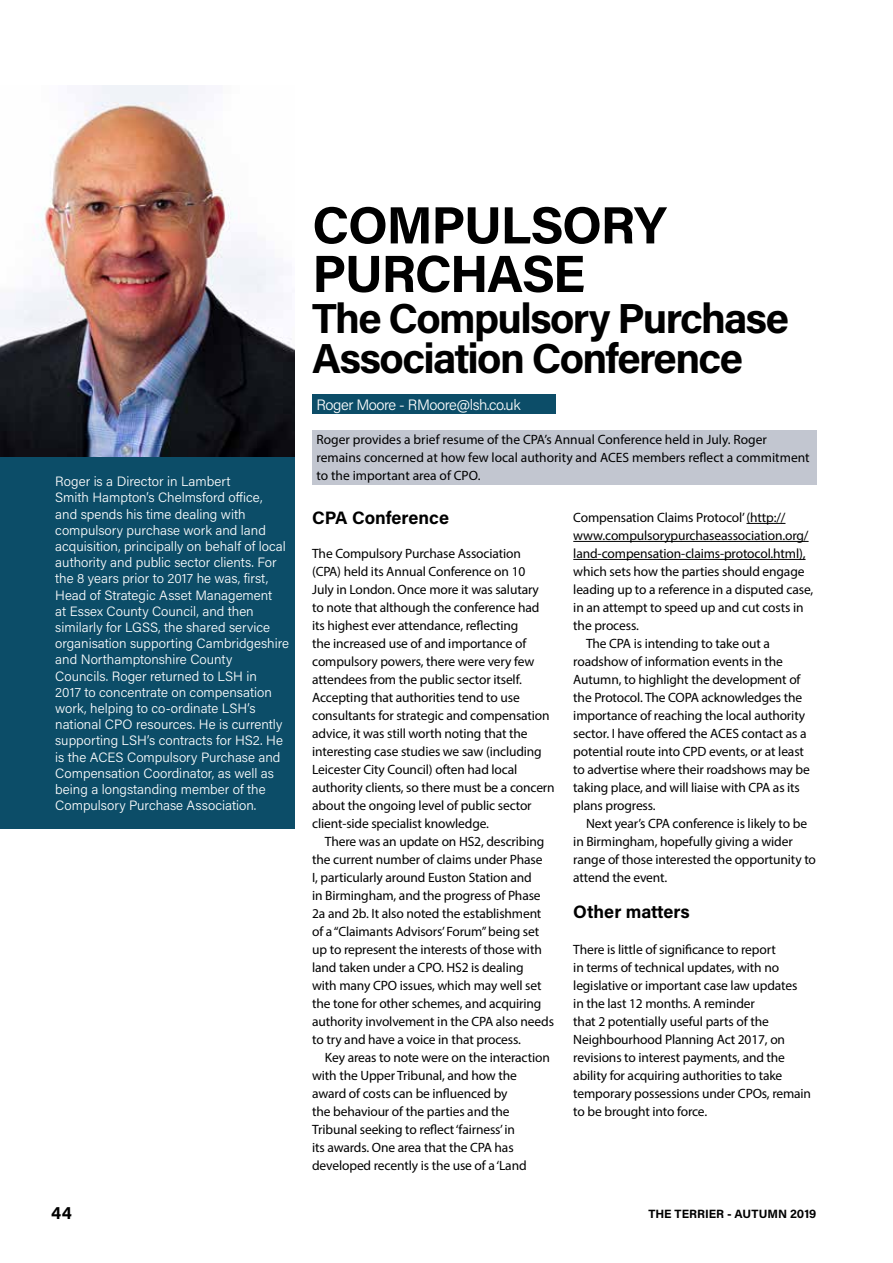
<style>
.page{position:relative;width:893px;height:1263px;background:#fff}
.page>*{position:absolute;margin:0;border:0;box-sizing:border-box;transform-origin:0 0}
.t1{font:700 52.35px/48.6px "Acumin Pro";letter-spacing:-.03em;color:#000}
.t2{font:700 42px/40.5px "Acumin Pro";letter-spacing:-.04em;color:#000}
.t3{font:700 18px "Acumin Pro";color:#000}
.t4{font:300 15px "Acumin Pro";letter-spacing:-.03em;color:#fff}
.t5{font:13.5px/18px "Myriad Pro";letter-spacing:-.01em;color:#000}
.t6{font:300 13.5px/16.2px "Acumin Pro";color:#fff}
.t7{font:700 12px "Acumin Pro";color:#000}
</style>
<div class="page">
<div style="left:0;top:403px;width:294px;height:426px;background:#0c4d68"></div>
<img style="left:0;top:85px;width:294px;height:371px">
<div style="left:312px;top:395px;width:243px;height:19px;background:#0c4d68"></div>
<div style="left:312px;top:430px;width:504px;height:54px;background:#c2c6d0"></div>
<hr style="left:746px;top:523px;width:39px;height:1px;background:#000">
<hr style="left:573px;top:541px;width:236px;height:1px;background:#000">
<hr style="left:573px;top:559px;width:232px;height:1px;background:#000">
<h1 class="t1" style="left:312px;top:199px;width:356px">COMPULSORY<br>PURCHASE</h1>
<h2 class="t2" style="left:312px;top:296px;width:478px">The Compulsory Purchase<br>Association Conference</h2>
<p class="t6" style="left:55px;top:473px;width:235px">Roger is a Director in Lambert<br>Smith Hampton’s Chelmsford office,<br>and spends his time dealing with compulsory purchase work and land acquisition, principally on behalf of local authority and public sector clients. For the 8 years prior to 2017 he was, first, Head of Strategic Asset Management<br>at Essex County Council, and then similarly for LGSS, the shared service organisation supporting Cambridgeshire and Northamptonshire County<br>Councils. Roger returned to LSH in<br>2017 to concentrate on compensation work, helping to co-ordinate LSH’s national CPO resources. He is currently supporting LSH’s contracts for HS2. He is the ACES Compulsory Purchase and Compensation Coordinator, as well as being a longstanding member of the Compulsory Purchase Association.</p>
<p class="t4" style="left:316px;top:394px;width:206px">Roger Moore - RMoore@lsh.co.uk</p>
<p class="t5" style="left:316px;top:430px;width:495px">Roger provides a brief resume of the CPA’s Annual Conference held in July. Roger remains concerned at how few local authority and ACES members reflect a commitment to the important area of CPO.</p>
<h3 class="t3" style="left:312px;top:505px;width:138px">CPA Conference</h3>
<p class="t5" style="left:312px;top:544px;width:244px">The Compulsory Purchase Association<br>(CPA) held its Annual Conference on 10<br>July in London. Once more it was salutary<br>to note that although the conference had its highest ever attendance, reflecting<br>the increased use of and importance of compulsory powers, there were very few attendees from the public sector itself.<br>Accepting that authorities tend to use consultants for strategic and compensation advice, it was still worth noting that the interesting case studies we saw (including Leicester City Council) often had local authority clients, so there must be a concern about the ongoing level of public sector client-side specialist knowledge.</p>
<p class="t5" style="left:312px;top:832px;width:243px;text-indent:13px">There was an update on HS2, describing the current number of claims under Phase<br>I, particularly around Euston Station and<br>in Birmingham, and the progress of Phase 2a and 2b. It also noted the establishment of a “Claimants Advisors’ Forum” being set up to represent the interests of those with land taken under a CPO. HS2 is dealing<br>with many CPO issues, which may well set the tone for other schemes, and acquiring authority involvement in the CPA also needs to try and have a voice in that process.</p>
<p class="t5" style="left:312px;top:1048px;width:239px;text-indent:13px">Key areas to note were on the interaction with the Upper Tribunal, and how the award of costs can be influenced by<br>the behaviour of the parties and the Tribunal seeking to reflect ‘fairness’ in<br>its awards. One area that the CPA has developed recently is the use of a ‘Land</p>
<p class="t5" style="left:573px;top:508px;width:214px">Compensation Claims Protocol’ (http://</p>
<p class="t5" style="left:573px;top:526px;width:237px">www.compulsorypurchaseassociation.org/</p>
<p class="t5" style="left:573px;top:544px;width:234px">land-compensation-claims-protocol.html),</p>
<p class="t5" style="left:573px;top:562px;width:233px">which sets how the parties should engage</p>
<p class="t5" style="left:573px;top:580px;width:241px">leading up to a reference in a disputed case,</p>
<p class="t5" style="left:573px;top:598px;width:232px">in an attempt to speed up and cut costs in</p>
<p class="t5" style="left:573px;top:616px;width:67px">the process.</p>
<p class="t5" style="left:586px;top:634px;width:185px">The CPA is intending to take out a</p>
<p class="t5" style="left:573px;top:652px;width:211px">roadshow of information events in the</p>
<p class="t5" style="left:573px;top:670px;width:229px">Autumn, to highlight the development of</p>
<p class="t5" style="left:573px;top:688px;width:230px">the Protocol. The COPA acknowledges the</p>
<p class="t5" style="left:573px;top:706px;width:233px">importance of reaching the local authority</p>
<p class="t5" style="left:573px;top:724px;width:235px">sector. I have offered the ACES contact as a</p>
<p class="t5" style="left:573px;top:742px;width:232px">potential route into CPD events, or at least</p>
<p class="t5" style="left:573px;top:760px;width:238px">to advertise where their roadshows may be</p>
<p class="t5" style="left:573px;top:778px;width:228px">taking place, and will liaise with CPA as its</p>
<p class="t5" style="left:573px;top:796px;width:84px">plans progress.</p>
<p class="t5" style="left:586px;top:814px;width:223px">Next year’s CPA conference is likely to be</p>
<p class="t5" style="left:573px;top:832px;width:221px">in Birmingham, hopefully giving a wider</p>
<p class="t5" style="left:573px;top:850px;width:244px">range of those interested the opportunity to</p>
<p class="t5" style="left:573px;top:868px;width:96px">attend the event.</p>
<h3 class="t3" style="left:573px;top:899px;width:118px">Other matters</h3>
<p class="t5" style="left:573px;top:940px;width:239px">There is little of significance to report<br>in terms of technical updates, with no legislative or important case law updates in the last 12 months. A reminder<br>that 2 potentially useful parts of the Neighbourhood Planning Act 2017, on revisions to interest payments, and the ability for acquiring authorities to take temporary possessions under CPOs, remain to be brought into force.</p>
<h3 class="t3" style="left:51px;top:1199px;width:22px">44</h3>
<p class="t7" style="left:648px;top:1206px;width:170px">THE TERRIER - AUTUMN 2019</p>
</div>
